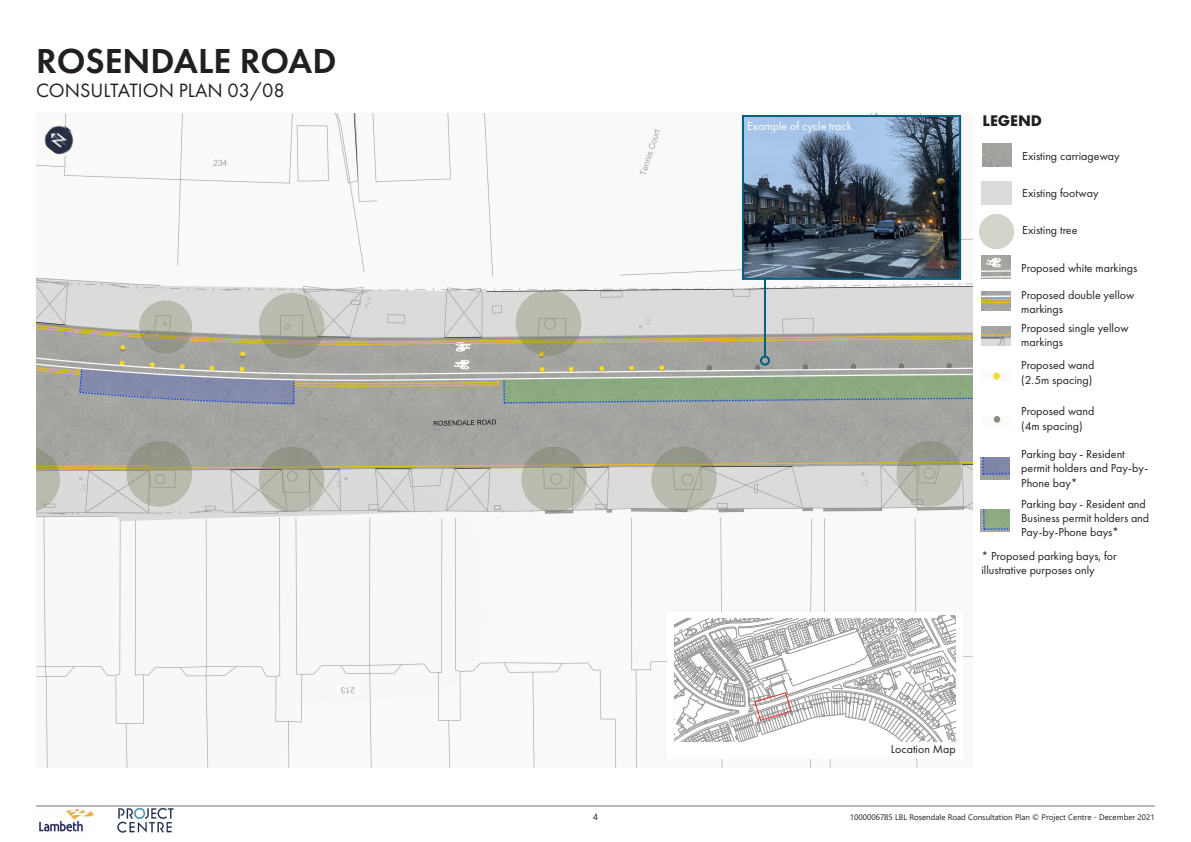
<style>
.page{position:relative;width:1191px;height:842px;background:#fff}
.page>*{position:absolute;margin:0;border:0;box-sizing:border-box;transform-origin:0 0}
.t1{font:600 36px "Futura PT";color:#231f20}
.t2{font:20px "Futura PT";color:#231f20}
.t3{font:700 16px "Futura PT";color:#231f20}
.t4{font:12px/14.4px "Futura PT";color:#231f20}
.t5{font:12px "Futura PT";color:#fff}
.t6{font:9px "Segoe UI";color:#231f20}
.t7{font:8px "Segoe UI";color:#231f20}
</style>
<div class="page">
<hr style="left:36px;top:805px;width:1118px;height:1px;background:#717480">
<img style="left:117px;top:805px;width:57px;height:28px">
<img style="left:39px;top:808px;width:56px;height:25px">
<img style="left:36px;top:113px;width:936px;height:654px">
<img style="left:40px;top:120px;width:39px;height:39px">
<img style="left:745px;top:118px;width:213px;height:159px">
<div style="left:742px;top:115px;width:219px;height:165px;border:2px solid #005f85"></div>
<hr style="left:764px;top:279px;width:2px;height:78px;background:#005f85">
<div style="left:760px;top:356px;width:10px;height:10px;border:2px solid #005f85;border-radius:50%"></div>
<img style="left:993px;top:372px;width:8px;height:8px">
<img style="left:993px;top:416px;width:8px;height:7px">
<img style="left:982px;top:144px;width:29px;height:22px">
<img style="left:981px;top:256px;width:29px;height:22px">
<img style="left:981px;top:291px;width:29px;height:20px">
<img style="left:981px;top:326px;width:29px;height:20px">
<img style="left:980px;top:215px;width:33px;height:33px">
<img style="left:980px;top:509px;width:29px;height:23px">
<img style="left:980px;top:457px;width:29px;height:23px">
<div style="left:667px;top:612px;width:296px;height:146px;background:#fff"></div>
<svg style="left:674px;top:616px;width:282px;height:126px"></svg>
<p class="t1" style="left:36px;top:38px;width:302px">ROSENDALE ROAD</p>
<p class="t2" style="left:36px;top:78px;width:250px">CONSULTATION PLAN 03/08</p>
<p class="t5" style="left:747px;top:118px;width:106px">Example of cycle track</p>
<p class="t3" style="left:982px;top:110px;width:61px">LEGEND</p>
<p class="t4" style="left:1022px;top:149px;width:99px">Existing carriageway</p>
<p class="t4" style="left:1022px;top:186px;width:78px">Existing footway</p>
<p class="t4" style="left:1022px;top:223px;width:57px">Existing tree</p>
<p class="t4" style="left:1021px;top:261px;width:118px">Proposed white markings</p>
<p class="t4" style="left:1021px;top:287px;width:115px">Proposed double yellow markings</p>
<p class="t4" style="left:1021px;top:320px;width:109px">Proposed single yellow markings</p>
<p class="t4" style="left:1021px;top:358px;width:75px">Proposed wand</p>
<p class="t4" style="left:1021px;top:372px;width:72px">(2.5m spacing)</p>
<p class="t4" style="left:1021px;top:404px;width:75px">Proposed wand</p>
<p class="t4" style="left:1021px;top:418px;width:63px">(4m spacing)</p>
<p class="t4" style="left:1021px;top:447px;width:128px">Parking bay - Resident permit holders and Pay-by-<br>Phone bay*</p>
<p class="t4" style="left:1021px;top:496px;width:129px">Parking bay - Resident and<br>Business permit holders and<br>Pay-by-Phone bays*</p>
<p class="t4" style="left:981px;top:548px;width:137px">* Proposed parking bays, for illustrative purposes only</p>
<p class="t4" style="left:891px;top:742px;width:66px">Location Map</p>
<p class="t6" style="left:593px;top:809px;width:6px">4</p>
<p class="t7" style="left:849px;top:809px;width:306px">1000006785 LBL Rosendale Road Consultation Plan © Project Centre - December 2021</p>
</div>
